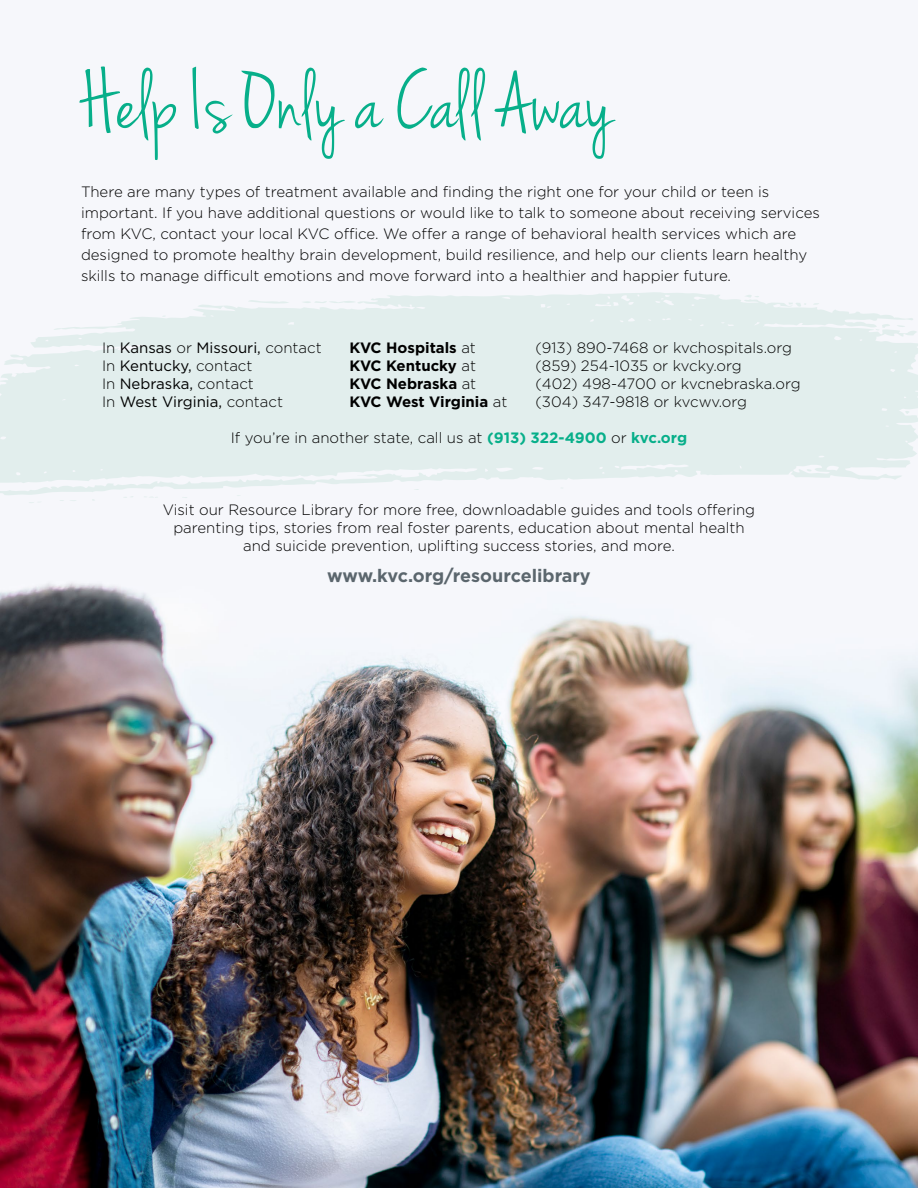
<style>
.page{position:relative;width:918px;height:1188px;background:#fff}
.page>*{position:absolute;margin:0;border:0;box-sizing:border-box;transform-origin:0 0}
.t1{font:87px "Jenna Sue";letter-spacing:.025em;color:#07af8a}
.t2{font:700 18px "Gotham";color:#5b666d}
.t3{font:300 15px/21px "Gotham";color:#000}
.t4{font:700 15px "Gotham";color:#000}
.t5{font:15px "Gotham";color:#000}
.s1{font-weight:300}
.s2{font-weight:400}
.s3{font-weight:700;color:#07af8a}
</style>
<div class="page">
<img style="left:0;top:581px;width:918px;height:607px">
<svg style="left:0;top:292px;width:918px;height:212px;fill:#e2eeed"></svg>
<h1 class="t1" style="left:81px;top:53px;width:534px">Help Is Only a Call Away</h1>
<p class="t3" style="left:81px;top:180px;width:740px">There are many types of treatment available and finding the right one for your child or teen is important. If you have additional questions or would like to talk to someone about receiving services from KVC, contact your local KVC office. We offer a range of behavioral health services which are designed to promote healthy brain development, build resilience, and help our clients learn healthy skills to manage difficult emotions and move forward into a healthier and happier future.</p>
<p class="t5" style="left:102px;top:339px;width:221px"><span class="s1">In</span> Kansas <span class="s1">or</span> Missouri, <span class="s1">contact</span></p>
<p class="t4" style="left:350px;top:339px;width:128px">KVC Hospitals <span class="s1">at</span></p>
<p class="t3" style="left:536px;top:336px;width:258px">(913) 890-7468 or kvchospitals.org</p>
<p class="t3" style="left:102px;top:354px;width:152px">In <span class="s2">Kentucky,</span> contact</p>
<p class="t4" style="left:350px;top:357px;width:128px">KVC Kentucky <span class="s1">at</span></p>
<p class="t3" style="left:536px;top:354px;width:208px">(859) 254-1035 or kvcky.org</p>
<p class="t3" style="left:102px;top:372px;width:153px">In <span class="s2">Nebraska,</span> contact</p>
<p class="t4" style="left:350px;top:375px;width:128px">KVC Nebraska <span class="s1">at</span></p>
<p class="t3" style="left:536px;top:372px;width:267px">(402) 498-4700 or kvcnebraska.org</p>
<p class="t5" style="left:102px;top:393px;width:183px"><span class="s1">In</span> West Virginia, <span class="s1">contact</span></p>
<p class="t4" style="left:350px;top:393px;width:159px">KVC West Virginia <span class="s1">at</span></p>
<p class="t3" style="left:536px;top:390px;width:213px">(304) 347-9818 or kvcwv.org</p>
<p class="t3" style="left:231px;top:426px;width:458px">If you’re in another state, call us at <span class="s3">(913) 322-4900</span> or <span class="s3">kvc.org</span></p>
<p class="t3" style="left:163px;top:500px;width:594px;line-height:18px;text-align:center">Visit our Resource Library for more free, downloadable guides and tools offering parenting tips, stories from real foster parents, education about mental health and suicide prevention, uplifting success stories, and more.</p>
<p class="t2" style="left:327px;top:565px;width:265px">www.kvc.org/resourcelibrary</p>
</div>
